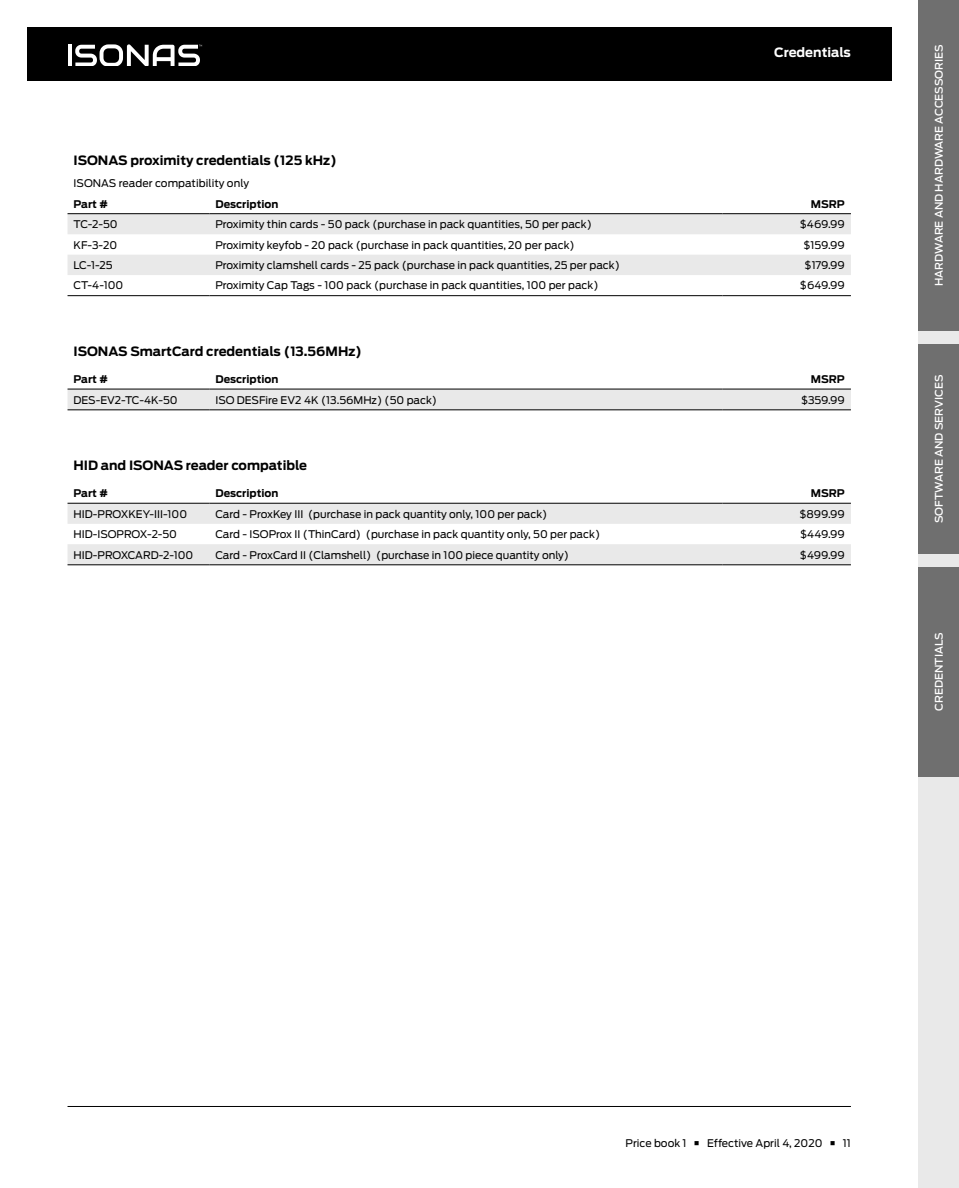
<style>
.page{position:relative;width:959px;height:1188px;background:#fff}
.page>*{position:absolute;margin:0;border:0;box-sizing:border-box;transform-origin:0 0}
.t1{font:700 12.75px "Antenna";color:#000}
.t2{font:700 12.75px "Antenna";color:#fff}
.t3{font:10.5px "Antenna";color:#000}
.t4{font:500 10.5px "Antenna";color:#fff}
.t5{font:700 10.5px "Antenna";color:#000}
</style>
<div class="page">
<div style="left:918px;top:0;width:40px;height:1188px;background:#e9e9e9"></div>
<div style="left:918px;top:0;width:40px;height:331px;background:#6f6f6f"></div>
<div style="left:918px;top:345px;width:40px;height:209px;background:#6f6f6f"></div>
<div style="left:918px;top:567px;width:40px;height:209px;background:#6f6f6f"></div>
<hr style="left:68px;top:1106px;width:782px;height:1px;background:#000">
<div style="left:27px;top:27px;width:864px;height:54px;background:#000"></div>
<hr style="left:68px;top:45px;width:3px;height:21px;background:#fff">
<svg style="left:75px;top:44px;width:127px;height:22px"></svg>
<svg style="left:68px;top:214px;width:782px;height:61px;fill:#e9e9e9"></svg>
<hr style="left:68px;top:213px;width:141px;height:1px;background:#000">
<hr style="left:209px;top:213px;width:513px;height:1px;background:#000">
<hr style="left:722px;top:213px;width:128px;height:1px;background:#000">
<hr style="left:68px;top:295px;width:141px;height:1px;background:#000">
<hr style="left:209px;top:295px;width:513px;height:1px;background:#000">
<hr style="left:722px;top:295px;width:128px;height:1px;background:#000">
<div style="left:68px;top:390px;width:782px;height:20px;background:#e9e9e9"></div>
<hr style="left:68px;top:389px;width:141px;height:1px;background:#000">
<hr style="left:209px;top:389px;width:513px;height:1px;background:#000">
<hr style="left:722px;top:389px;width:128px;height:1px;background:#000">
<hr style="left:68px;top:410px;width:141px;height:1px;background:#000">
<hr style="left:209px;top:410px;width:513px;height:1px;background:#000">
<hr style="left:722px;top:410px;width:128px;height:1px;background:#000">
<svg style="left:68px;top:504px;width:782px;height:61px;fill:#e9e9e9"></svg>
<hr style="left:68px;top:503px;width:141px;height:1px;background:#000">
<hr style="left:209px;top:503px;width:513px;height:1px;background:#000">
<hr style="left:722px;top:503px;width:128px;height:1px;background:#000">
<hr style="left:68px;top:565px;width:141px;height:1px;background:#000">
<hr style="left:209px;top:565px;width:513px;height:1px;background:#000">
<hr style="left:722px;top:565px;width:128px;height:1px;background:#000">
<p class="t2" style="left:774px;top:44px;width:78px">Credentials</p>
<p class="t1" style="left:74px;top:152px;width:265px">ISONAS proximity credentials (125 kHz)</p>
<p class="t3" style="left:74px;top:176px;width:177px">ISONAS reader compatibility only</p>
<p class="t5" style="left:74px;top:197px;width:36px">Part #</p>
<p class="t5" style="left:215px;top:197px;width:65px">Description</p>
<p class="t5" style="left:810px;top:197px;width:36px">MSRP</p>
<p class="t3" style="left:73px;top:217px;width:46px">TC-2-50</p>
<p class="t3" style="left:215px;top:217px;width:378px">Proximity thin cards - 50 pack (purchase in pack quantities, 50 per pack)</p>
<p class="t3" style="left:799px;top:217px;width:47px">$469.99</p>
<p class="t3" style="left:73px;top:238px;width:45px">KF-3-20</p>
<p class="t3" style="left:215px;top:238px;width:361px">Proximity keyfob - 20 pack (purchase in pack quantities, 20 per pack)</p>
<p class="t3" style="left:803px;top:238px;width:43px">$159.99</p>
<p class="t3" style="left:73px;top:258px;width:41px">LC-1-25</p>
<p class="t3" style="left:215px;top:258px;width:406px">Proximity clamshell cards - 25 pack (purchase in pack quantities, 25 per pack)</p>
<p class="t3" style="left:804px;top:258px;width:42px">$179.99</p>
<p class="t3" style="left:73px;top:279px;width:51px">CT-4-100</p>
<p class="t3" style="left:215px;top:279px;width:385px">Proximity Cap Tags - 100 pack (purchase in pack quantities, 100 per pack)</p>
<p class="t3" style="left:800px;top:279px;width:46px">$649.99</p>
<p class="t1" style="left:74px;top:342px;width:290px">ISONAS SmartCard credentials (13.56MHz)</p>
<p class="t5" style="left:74px;top:372px;width:36px">Part #</p>
<p class="t5" style="left:215px;top:372px;width:65px">Description</p>
<p class="t5" style="left:810px;top:372px;width:36px">MSRP</p>
<p class="t3" style="left:73px;top:393px;width:106px">DES-EV2-TC-4K-50</p>
<p class="t3" style="left:215px;top:393px;width:223px">ISO DESFire EV2 4K (13.56MHz) (50 pack)</p>
<p class="t3" style="left:801px;top:393px;width:45px">$359.99</p>
<p class="t1" style="left:74px;top:457px;width:235px">HID and ISONAS reader compatible</p>
<p class="t5" style="left:74px;top:486px;width:36px">Part #</p>
<p class="t5" style="left:215px;top:486px;width:65px">Description</p>
<p class="t5" style="left:810px;top:486px;width:36px">MSRP</p>
<p class="t3" style="left:73px;top:507px;width:115px">HID-PROXKEY-III-100</p>
<p class="t3" style="left:215px;top:507px;width:333px">Card - ProxKey III (purchase in pack quantity only, 100 per pack)</p>
<p class="t3" style="left:799px;top:507px;width:47px">$899.99</p>
<p class="t3" style="left:73px;top:527px;width:105px">HID-ISOPROX-2-50</p>
<p class="t3" style="left:215px;top:527px;width:386px">Card - ISOProx II (ThinCard) (purchase in pack quantity only, 50 per pack)</p>
<p class="t3" style="left:800px;top:527px;width:46px">$449.99</p>
<p class="t3" style="left:73px;top:548px;width:121px">HID-PROXCARD-2-100</p>
<p class="t3" style="left:215px;top:548px;width:355px">Card - ProxCard II (Clamshell) (purchase in 100 piece quantity only)</p>
<p class="t3" style="left:800px;top:548px;width:46px">$499.99</p>
<p class="t4" style="left:932px;top:286px;width:243px;rotate:-90deg">HARDWARE AND HARDWARE ACCESSORIES</p>
<p class="t4" style="left:932px;top:523px;width:150px;rotate:-90deg">SOFTWARE AND SERVICES</p>
<p class="t4" style="left:932px;top:711px;width:80px;rotate:-90deg">CREDENTIALS</p>
<p class="t3" style="left:625px;top:1136px;width:227px">Price book 1 ○ Effective April 4, 2020 ○ 11</p>
</div>
